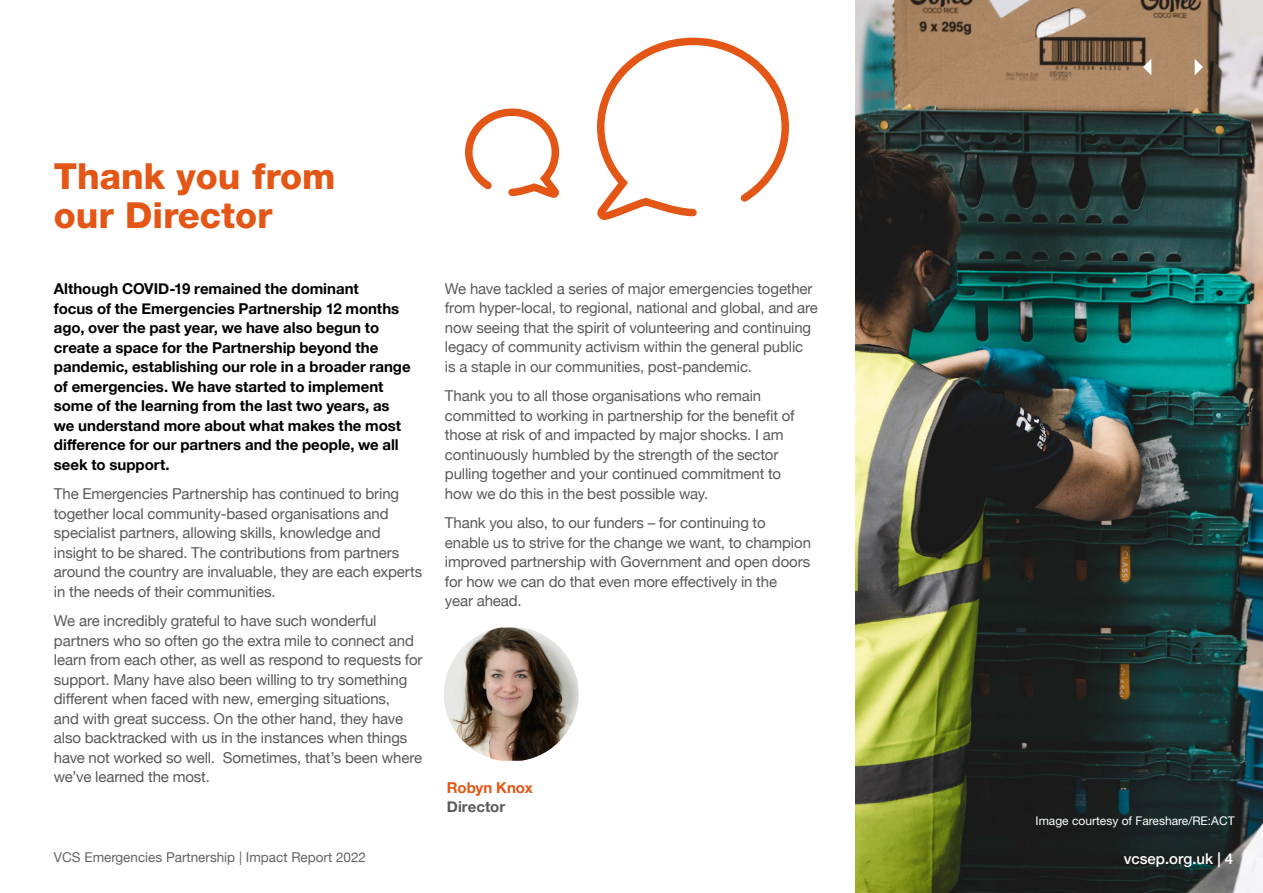
<style>
.page{position:relative;width:1263px;height:893px;background:#fff}
.page>*{position:absolute;margin:0;border:0;box-sizing:border-box;transform-origin:0 0}
.t1{font:800 36px/39px "Helvetica Neue";color:#e45616}
.t2{font:15px/19.5px "Helvetica Neue";letter-spacing:-.01em;color:#58595b}
.t3{font:700 15px/19.5px "Helvetica Neue";color:#000}
.t4{font:700 15px/19.5px "Helvetica Neue";letter-spacing:-.005em;color:#e45616}
.t5{font:500 15px "Helvetica Neue";color:#fff}
.t6{font:13.5px "Helvetica Neue";color:#636366}
.t7{font:12px "Helvetica Neue";color:#fff}
.s1{color:#58595b}
</style>
<div class="page">
<img style="left:855px;top:0;width:408px;height:893px">
<svg style="left:1195px;top:59px;width:8px;height:16px"></svg>
<svg style="left:1143px;top:59px;width:8px;height:16px"></svg>
<svg style="left:597px;top:37px;width:192px;height:183px"></svg>
<svg style="left:465px;top:108px;width:95px;height:90px"></svg>
<img style="left:444px;top:627px;width:135px;height:134px">
<p class="t1" style="left:54px;top:156px;width:283px">Thank you from our Director</p>
<p class="t3" style="left:54px;top:279px;width:358px">Although COVID-19 remained the dominant<br>focus of the Emergencies Partnership 12 months ago, over the past year, we have also begun to create a space for the Partnership beyond the pandemic, establishing our role in a broader range of emergencies. We have started to implement some of the learning from the last two years, as we understand more about what makes the most difference for our partners and the people, we all seek to support.</p>
<p class="t2" style="left:54px;top:485px;width:370px">The Emergencies Partnership has continued to bring together local community-based organisations and specialist partners, allowing skills, knowledge and insight to be shared. The contributions from partners around the country are invaluable, they are each experts in the needs of their communities.</p>
<p class="t2" style="left:54px;top:612px;width:370px">We are incredibly grateful to have such wonderful partners who so often go the extra mile to connect and learn from each other, as well as respond to requests for support. Many have also been willing to try something different when faced with new, emerging situations,<br>and with great success. On the other hand, they have also backtracked with us in the instances when things have not worked so well. Sometimes, that’s been where we’ve learned the most.</p>
<p class="t6" style="left:54px;top:847px;width:314px">VCS Emergencies Partnership | Impact Report 2022</p>
<p class="t2" style="left:445px;top:280px;width:374px">We have tackled a series of major emergencies together from hyper-local, to regional, national and global, and are now seeing that the spirit of volunteering and continuing legacy of community activism within the general public<br>is a staple in our communities, post-pandemic.</p>
<p class="t2" style="left:445px;top:387px;width:351px">Thank you to all those organisations who remain committed to working in partnership for the benefit of those at risk of and impacted by major shocks. I am continuously humbled by the strength of the sector pulling together and your continued commitment to how we do this in the best possible way.</p>
<p class="t2" style="left:445px;top:514px;width:368px">Thank you also, to our funders – for continuing to enable us to strive for the change we want, to champion improved partnership with Government and open doors for how we can do that even more effectively in the<br>year ahead.</p>
<p class="t4" style="left:447px;top:778px;width:87px">Robyn Knox<br><span class="s1">Director</span></p>
<p class="t7" style="left:1036px;top:814px;width:200px">Image courtesy of Fareshare/RE:ACT</p>
<p class="t5" style="left:1124px;top:846px;width:111px">vcsep.org.uk | 4</p>
</div>
